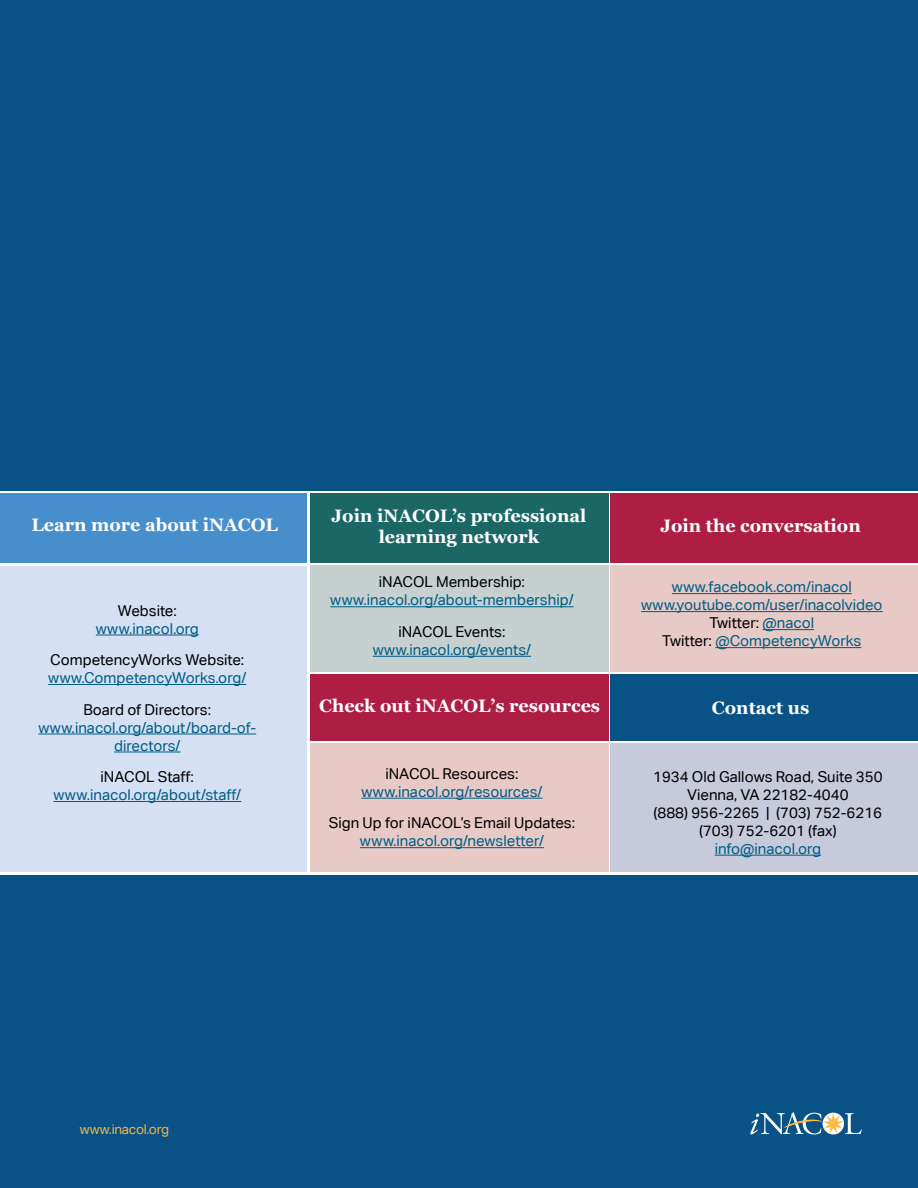
<style>
.page{position:relative;width:918px;height:1188px;background:#fff}
.page>*{position:absolute;margin:0;border:0;box-sizing:border-box;transform-origin:0 0}
.t1{font:700 18px/21.6px "Georgia";color:#fff;text-align:center}
.t2{font:15px/18px "Aktiv Grotesk";color:#005e87;text-align:center}
.t3{font:15px/18px "Aktiv Grotesk";color:#000;text-align:center}
.t4{font:13.5px "Aktiv Grotesk";letter-spacing:-.02em;color:#f4b344}
.s1{color:#000}
</style>
<div class="page">
<div style="left:0;top:875px;width:918px;height:313px;background:#085285"></div>
<svg style="left:750px;top:1112px;width:112px;height:23px"></svg>
<div style="left:0;top:493px;width:307px;height:70px;background:#478ecc"></div>
<div style="left:310px;top:493px;width:299px;height:70px;background:#1b6765"></div>
<div style="left:611px;top:493px;width:307px;height:70px;background:#ae1e44"></div>
<div style="left:0;top:566px;width:307px;height:306px;background:#d6e0f3"></div>
<hr style="left:96px;top:634px;width:103px;height:2px;background:#005e87">
<hr style="left:48px;top:684px;width:198px;height:1px;background:#005e87">
<hr style="left:38px;top:733px;width:218px;height:2px;background:#005e87">
<hr style="left:114px;top:751px;width:67px;height:2px;background:#005e87">
<hr style="left:53px;top:801px;width:188px;height:1px;background:#005e87">
<div style="left:310px;top:566px;width:299px;height:106px;background:#c7d0d0"></div>
<hr style="left:330px;top:606px;width:244px;height:1px;background:#005e87">
<hr style="left:373px;top:656px;width:158px;height:1px;background:#005e87">
<div style="left:310px;top:675px;width:299px;height:66px;background:#ae1e44"></div>
<div style="left:310px;top:743px;width:299px;height:129px;background:#e7c9c6"></div>
<hr style="left:361px;top:798px;width:182px;height:1px;background:#005e87">
<hr style="left:360px;top:847px;width:184px;height:1px;background:#005e87">
<div style="left:611px;top:675px;width:307px;height:66px;background:#085285"></div>
<div style="left:611px;top:743px;width:307px;height:129px;background:#c6cada"></div>
<hr style="left:715px;top:855px;width:106px;height:1px;background:#005e87">
<div style="left:611px;top:566px;width:307px;height:106px;background:#e7c9c6"></div>
<hr style="left:672px;top:593px;width:180px;height:1px;background:#005e87">
<hr style="left:641px;top:611px;width:242px;height:1px;background:#005e87">
<hr style="left:763px;top:629px;width:51px;height:1px;background:#005e87">
<hr style="left:715px;top:647px;width:146px;height:1px;background:#005e87">
<div style="left:0;top:0;width:918px;height:490px;background:#085285"></div>
<p class="t1" style="left:31px;top:513px;width:248px">Learn more about iNACOL</p>
<p class="t1" style="left:332px;top:504px;width:256px">Join iNACOL’s professional learning network</p>
<p class="t1" style="left:660px;top:514px;width:202px">Join the conversation</p>
<p class="t3" style="left:118px;top:601px;width:60px">Website:</p>
<p class="t2" style="left:96px;top:619px;width:105px">www.inacol.org</p>
<p class="t3" style="left:50px;top:651px;width:195px">CompetencyWorks Website:</p>
<p class="t2" style="left:48px;top:669px;width:200px">www.CompetencyWorks.org/</p>
<p class="t3" style="left:83px;top:700px;width:129px">Board of Directors:</p>
<p class="t2" style="left:38px;top:718px;width:219px">www.inacol.org/about/board-of&shy;directors/</p>
<p class="t3" style="left:101px;top:768px;width:95px">iNACOL Staff:</p>
<p class="t2" style="left:53px;top:786px;width:189px">www.inacol.org/about/staff/</p>
<p class="t3" style="left:379px;top:573px;width:148px">iNACOL Membership:</p>
<p class="t2" style="left:330px;top:591px;width:245px">www.inacol.org/about-membership/</p>
<p class="t3" style="left:398px;top:622px;width:109px">iNACOL Events:</p>
<p class="t2" style="left:373px;top:640px;width:160px">www.inacol.org/events/</p>
<p class="t1" style="left:319px;top:694px;width:282px">Check out iNACOL’s resources</p>
<p class="t3" style="left:385px;top:764px;width:135px">iNACOL Resources:</p>
<p class="t2" style="left:361px;top:782px;width:183px">www.inacol.org/resources/</p>
<p class="t3" style="left:329px;top:814px;width:248px">Sign Up for iNACOL’s Email Updates:</p>
<p class="t2" style="left:360px;top:832px;width:186px">www.inacol.org/newsletter/</p>
<p class="t2" style="left:641px;top:578px;width:243px">www.facebook.com/inacol www.youtube.com/user/inacolvideo<br><span class="s1">Twitter:</span> @nacol<br><span class="s1">Twitter:</span> @CompetencyWorks</p>
<p class="t1" style="left:712px;top:696px;width:99px">Contact us</p>
<p class="t3" style="left:653px;top:767px;width:231px">1934 Old Gallows Road, Suite 350<br>Vienna, VA 22182-4040<br>(888) 956-2265 | (703) 752-6216 (703) 752-6201 (fax)</p>
<p class="t2" style="left:715px;top:839px;width:108px">info@inacol.org</p>
<p class="t4" style="left:80px;top:1121px;width:91px">www.inacol.org</p>
</div>
